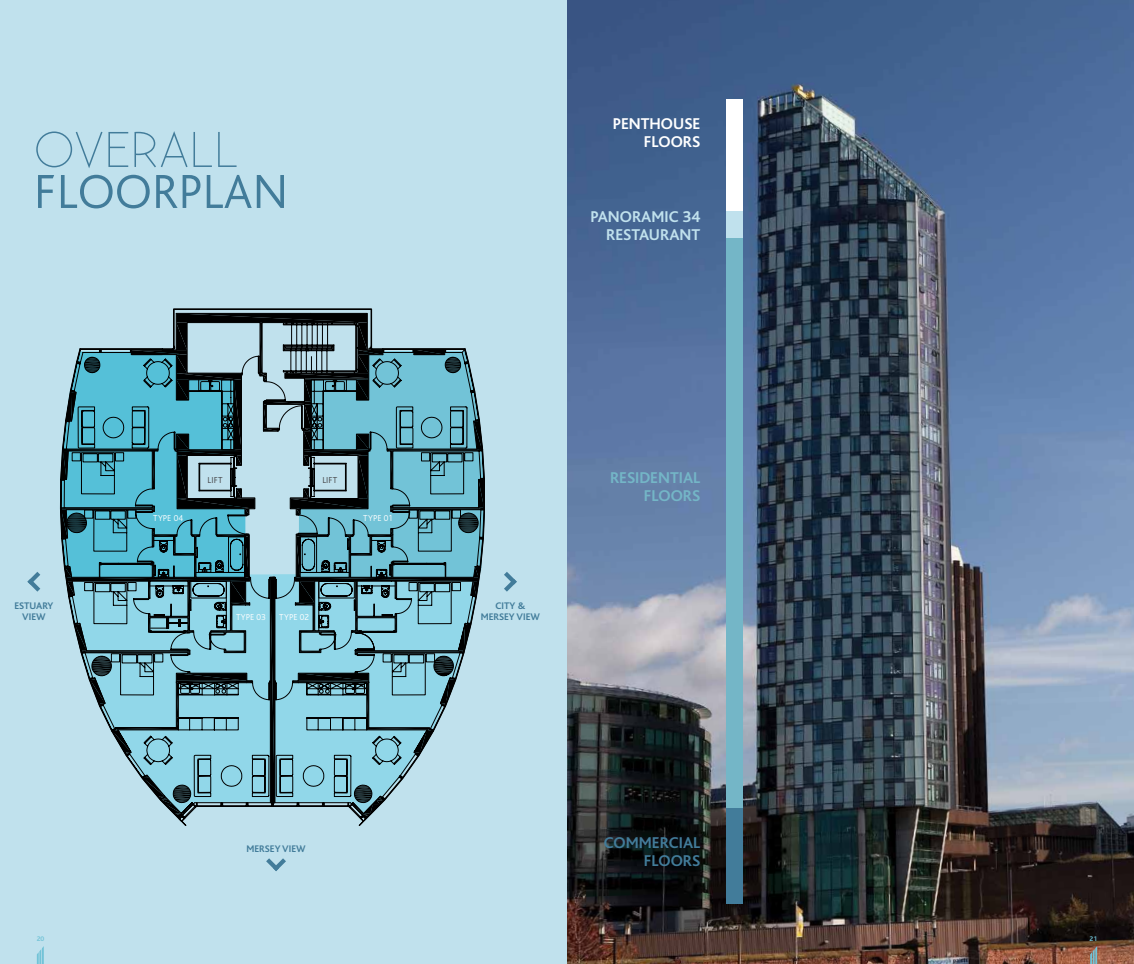
<style>
.page{position:relative;width:1134px;height:964px;background:#fff}
.page>*{position:absolute;margin:0;border:0;box-sizing:border-box;transform-origin:0 0}
.t1{font:300 50px "Bliss";color:#427c9a}
.t2{font:300 50px "Existence";color:#427c9a}
.t3{font:700 16.4px/18px "Bliss";color:#c0e1ed;text-align:right}
.t4{font:700 16.4px/18px "Bliss";color:#74b6c7;text-align:right}
.t5{font:700 16.4px/18px "Bliss";color:#427c9a;text-align:right}
.t6{font:700 16.4px/18px "Bliss";color:#fff;text-align:right}
.t7{font:700 10px "Bliss";color:#427c9a}
.t8{font:300 9px "Bliss";letter-spacing:.01em;color:#fff}
.t9{font:300 9px "Bliss";letter-spacing:.01em;color:#414042}
.t10{font:700 7px "Bliss";color:#72c3d7}
</style>
<div class="page">
<img style="left:567px;top:0;width:567px;height:964px">
<div style="left:0;top:0;width:567px;height:964px;background:#c0e1ed"></div>
<div style="left:726px;top:796px;width:17px;height:107px;background:#427c9a"></div>
<div style="left:726px;top:230px;width:17px;height:577px;background:#74b6c7"></div>
<div style="left:726px;top:211px;width:17px;height:26px;background:#c0e1ed"></div>
<div style="left:726px;top:100px;width:17px;height:111px;background:#fff"></div>
<svg style="left:37px;top:946px;width:7px;height:18px"></svg>
<svg style="left:1090px;top:946px;width:7px;height:18px"></svg>
<svg style="left:61px;top:313px;width:423px;height:505px"></svg>
<svg style="left:27px;top:572px;width:13px;height:20px"></svg>
<svg style="left:504px;top:572px;width:13px;height:20px"></svg>
<svg style="left:266px;top:858px;width:20px;height:13px"></svg>
<h1 class="t2" style="left:34px;top:122px;width:32px">OVE</h1>
<h1 class="t2" style="left:131px;top:122px;width:110px">RALL</h1>
<h1 class="t1" style="left:34px;top:165px;width:256px">FLOORPLAN</h1>
<h2 class="t6" style="left:613px;top:115px;width:89px">PENTHOUSE<br>FLOORS</h2>
<h2 class="t3" style="left:590px;top:208px;width:111px">PANORAMIC 34<br>RESTAURANT</h2>
<p class="t7" style="left:14px;top:601px;width:12px">ESTUAR</p>
<p class="t7" style="left:47px;top:601px;width:7px">Y</p>
<p class="t7" style="left:22px;top:612px;width:25px">VIEW</p>
<p class="t8" style="left:153px;top:513px;width:31px">TYPE 04</p>
<p class="t9" style="left:208px;top:475px;width:16px">LIFT</p>
<p class="t9" style="left:322px;top:475px;width:16px">LIFT</p>
<p class="t8" style="left:363px;top:513px;width:31px">TYPE 01</p>
<p class="t8" style="left:236px;top:612px;width:31px">TYPE 03</p>
<p class="t8" style="left:279px;top:612px;width:31px">TYPE 02</p>
<p class="t7" style="left:247px;top:843px;width:14px">MERSE</p>
<p class="t7" style="left:275px;top:843px;width:32px">Y VIEW</p>
<p class="t7" style="left:495px;top:601px;width:31px">CITY &amp;</p>
<p class="t7" style="left:481px;top:612px;width:14px">MERSE</p>
<p class="t7" style="left:509px;top:612px;width:32px">Y VIE W</p>
<h2 class="t4" style="left:610px;top:469px;width:92px">RESIDENTIAL<br>FLOORS</h2>
<h2 class="t5" style="left:604px;top:834px;width:98px">COMMERCIAL<br>FLOORS</h2>
<p class="t10" style="left:37px;top:935px;width:9px">20</p>
<p class="t10" style="left:1089px;top:935px;width:9px">21</p>
</div>
